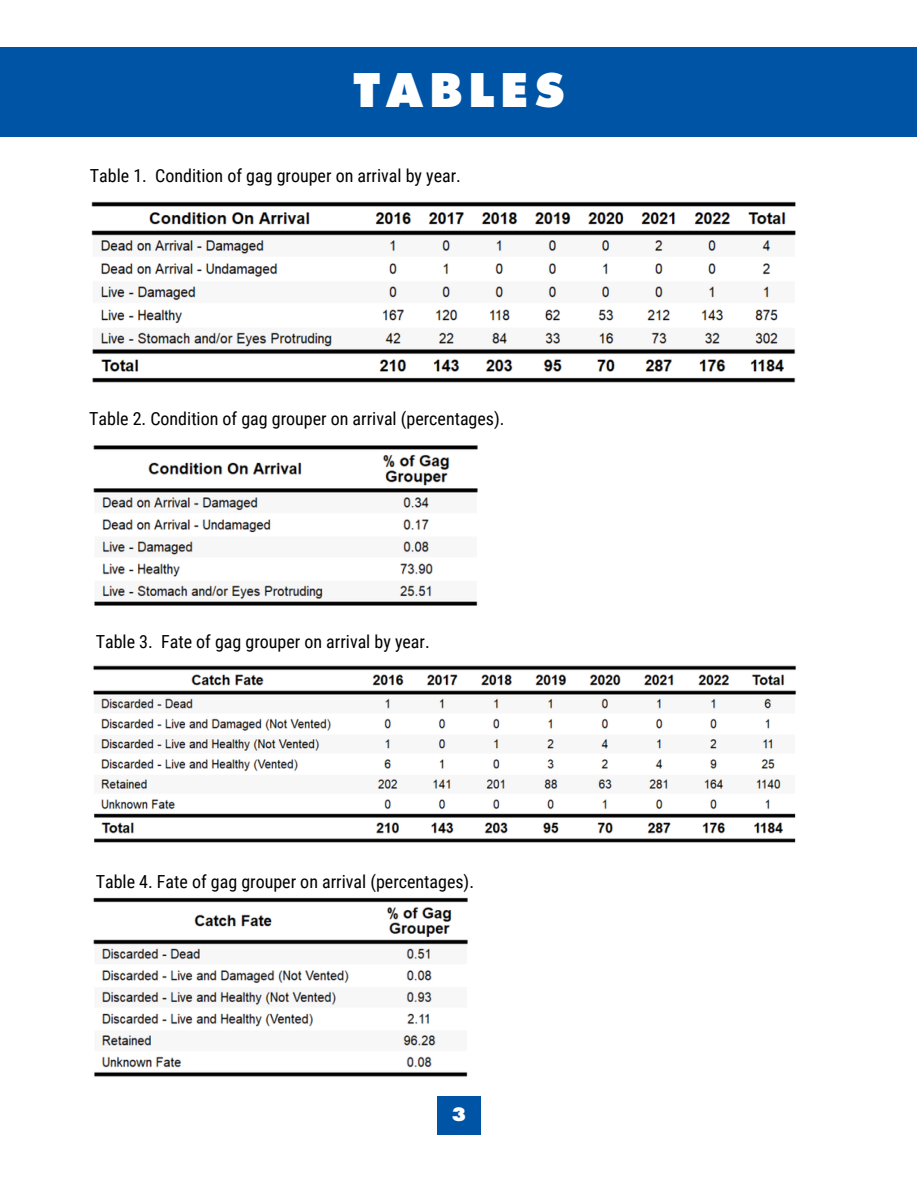
<style>
.page{position:relative;width:918px;height:1188px;background:#fff}
.page>*{position:absolute;margin:0;border:0;box-sizing:border-box;transform-origin:0 0}
.t1{font:800 45px "Futura";letter-spacing:.135em;color:#fff}
.t2{font:18px "Roboto Condensed";color:#000}
.t3{font:800 18px "Futura";color:#fff}
</style>
<div class="page">
<img style="left:91px;top:201px;width:705px;height:182px">
<img style="left:93px;top:445px;width:385px;height:161px">
<div style="left:438px;top:1096px;width:42px;height:39px;background:#0054a6"></div>
<div style="left:0;top:47px;width:917px;height:89px;background:#0054a6"></div>
<img style="left:93px;top:665px;width:703px;height:178px">
<img style="left:93px;top:897px;width:375px;height:180px">
<h1 class="t1" style="left:353px;top:63px;width:213px">TABLES</h1>
<p class="t2" style="left:90px;top:166px;width:373px">Table 1. Condition of gag grouper on arrival by year.</p>
<p class="t2" style="left:89px;top:409px;width:417px">Table 2. Condition of gag grouper on arrival (percentages).</p>
<p class="t2" style="left:96px;top:631px;width:336px">Table 3. Fate of gag grouper on arrival by year.</p>
<p class="t2" style="left:96px;top:872px;width:380px">Table 4. Fate of gag grouper on arrival (percentages).</p>
<p class="t3" style="left:452px;top:1103px;width:16px">3</p>
</div>
